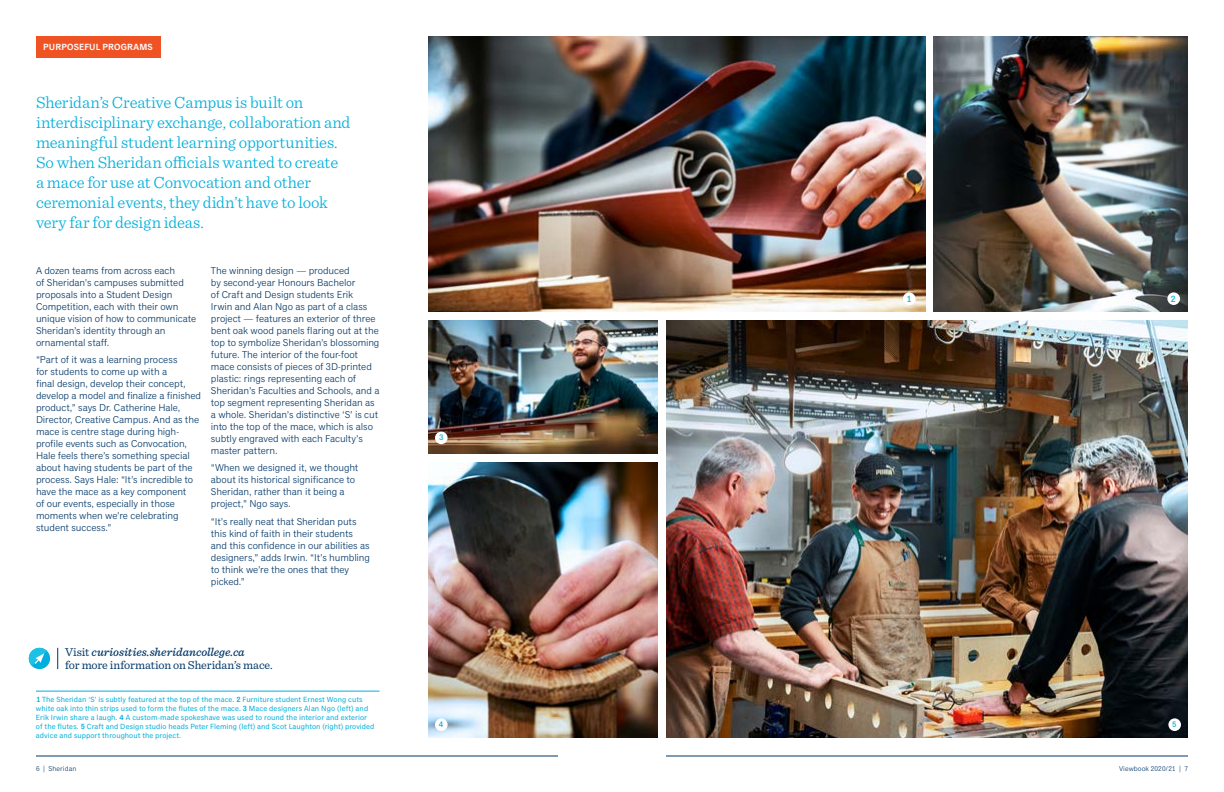
<style>
.page{position:relative;width:1224px;height:792px;background:#fff}
.page>*{position:absolute;margin:0;border:0;box-sizing:border-box;transform-origin:0 0}
.t1{font:300 17px/20px "Sentinel";letter-spacing:-.01em;color:#00afdb}
.t2{font:12px/13px "Sentinel";letter-spacing:-.01em;color:#003768}
.t3{font:10px/12px "Classic Grotesque Pro";letter-spacing:-.01em;color:#003768}
.t4{font:600 9px "Classic Grotesque Pro";letter-spacing:.01em;color:#fff}
.t5{font:500 9px "Classic Grotesque Pro";color:#00afdb}
.t6{font:500 8px "Classic Grotesque Pro";color:#00afdb}
.t7{font:7.5px/9px "Classic Grotesque Pro";letter-spacing:.005em;color:#00afdb}
.t8{font:7px "Classic Grotesque Pro";letter-spacing:.01em;color:#003768}
.s1{font-weight:500;font-style:italic}
.s2{font-weight:600}
</style>
<div class="page">
<hr style="left:36px;top:756px;width:522px;height:1px;background:#003768">
<hr style="left:666px;top:756px;width:522px;height:1px;background:#003768">
<img style="left:428px;top:320px;width:230px;height:134px">
<img style="left:933px;top:36px;width:255px;height:276px">
<img style="left:666px;top:320px;width:522px;height:418px">
<div style="left:36px;top:36px;width:124px;height:21px;background:#f05323"></div>
<img style="left:428px;top:462px;width:230px;height:276px">
<div style="left:1168px;top:718px;width:13px;height:13px;background:#fff;border-radius:50%"></div>
<div style="left:435px;top:432px;width:13px;height:12px;background:#fff;border-radius:50%"></div>
<div style="left:435px;top:718px;width:13px;height:13px;background:#fff;border-radius:50%"></div>
<div style="left:1167px;top:292px;width:13px;height:13px;background:#fff;border-radius:50%"></div>
<img style="left:428px;top:36px;width:497px;height:276px">
<div style="left:903px;top:292px;width:12px;height:13px;background:#fff;border-radius:50%"></div>
<svg style="left:57px;top:648px;width:1px;height:21px"></svg>
<svg style="left:28px;top:647px;width:23px;height:23px"></svg>
<hr style="left:36px;top:691px;width:344px;height:1px;background:#00afdb">
<p class="t4" style="left:43px;top:42px;width:111px">PURPOSEFUL PROGRAMS</p>
<p class="t1" style="left:36px;top:92px;width:316px">Sheridan’s Creative Campus is built on interdisciplinary exchange, collaboration and meaningful student learning opportunities.<br>So when Sheridan officials wanted to create a mace for use at Convocation and other ceremonial events, they didn’t have to look very far for design ideas.</p>
<p class="t3" style="left:36px;top:265px;width:162px">A dozen teams from across each<br>of Sheridan’s campuses submitted proposals into a Student Design<br>Competition, each with their own unique vision of how to communicate<br>Sheridan’s identity through an ornamental staff.</p>
<p class="t3" style="left:36px;top:354px;width:167px">“Part of it was a learning process<br>for students to come up with a<br>final design, develop their concept, develop a model and finalize a finished product,” says Dr. Catherine Hale, Director, Creative Campus. And as the mace is centre stage during high&shy;profile events such as Convocation, Hale feels there’s something special about having students be part of the process. Says Hale: “It’s incredible to have the mace as a key component<br>of our events, especially in those moments when we’re celebrating student success.”</p>
<p class="t3" style="left:211px;top:265px;width:170px">The winning design — produced<br>by second-year Honours Bachelor<br>of Craft and Design students Erik<br>Irwin and Alan Ngo as part of a class project — features an exterior of three bent oak wood panels flaring out at the top to symbolize Sheridan’s blossoming future. The interior of the four-foot mace consists of pieces of 3D-printed plastic: rings representing each of Sheridan’s Faculties and Schools, and a top segment representing Sheridan as a whole. Sheridan’s distinctive ‘S’ is cut into the top of the mace, which is also subtly engraved with each Faculty’s master pattern.</p>
<p class="t3" style="left:211px;top:462px;width:149px">“When we designed it, we thought about its historical significance to<br>Sheridan, rather than it being a project,” Ngo says.</p>
<p class="t3" style="left:211px;top:515px;width:161px">“It’s really neat that Sheridan puts this kind of faith in their students and this confidence in our abilities as designers,” adds Irwin. “It’s humbling to think we’re the ones that they picked.”</p>
<p class="t2" style="left:65px;top:645px;width:209px">Visit <span class="s1">curiosities.sheridancollege.ca<br></span>for more information on Sheridan’s mace.</p>
<p class="t7" style="left:36px;top:695px;width:340px"><span class="s2">1</span> The Sheridan ‘S’ is subtly featured at the top of the mace. <span class="s2">2</span> Furniture student Ernest Wong cuts white oak into thin strips used to form the flutes of the mace. <span class="s2">3</span> Mace designers Alan Ngo (left) and Erik Irwin share a laugh. <span class="s2">4</span> A custom-made spokeshave was used to round the interior and exterior of the flutes. <span class="s2">5</span> Craft and Design studio heads Peter Fleming (left) and Scot Laughton (right) provided advice and support throughout the project.</p>
<p class="t6" style="left:439px;top:433px;width:6px">3</p>
<p class="t6" style="left:439px;top:720px;width:6px">4</p>
<p class="t5" style="left:906px;top:293px;width:6px">1</p>
<p class="t5" style="left:1171px;top:293px;width:6px">2</p>
<p class="t6" style="left:1172px;top:720px;width:6px">5</p>
<p class="t8" style="left:36px;top:765px;width:42px">6 | Sheridan</p>
<p class="t8" style="left:1119px;top:765px;width:70px">Viewbook 2020/21 | 7</p>
</div>
